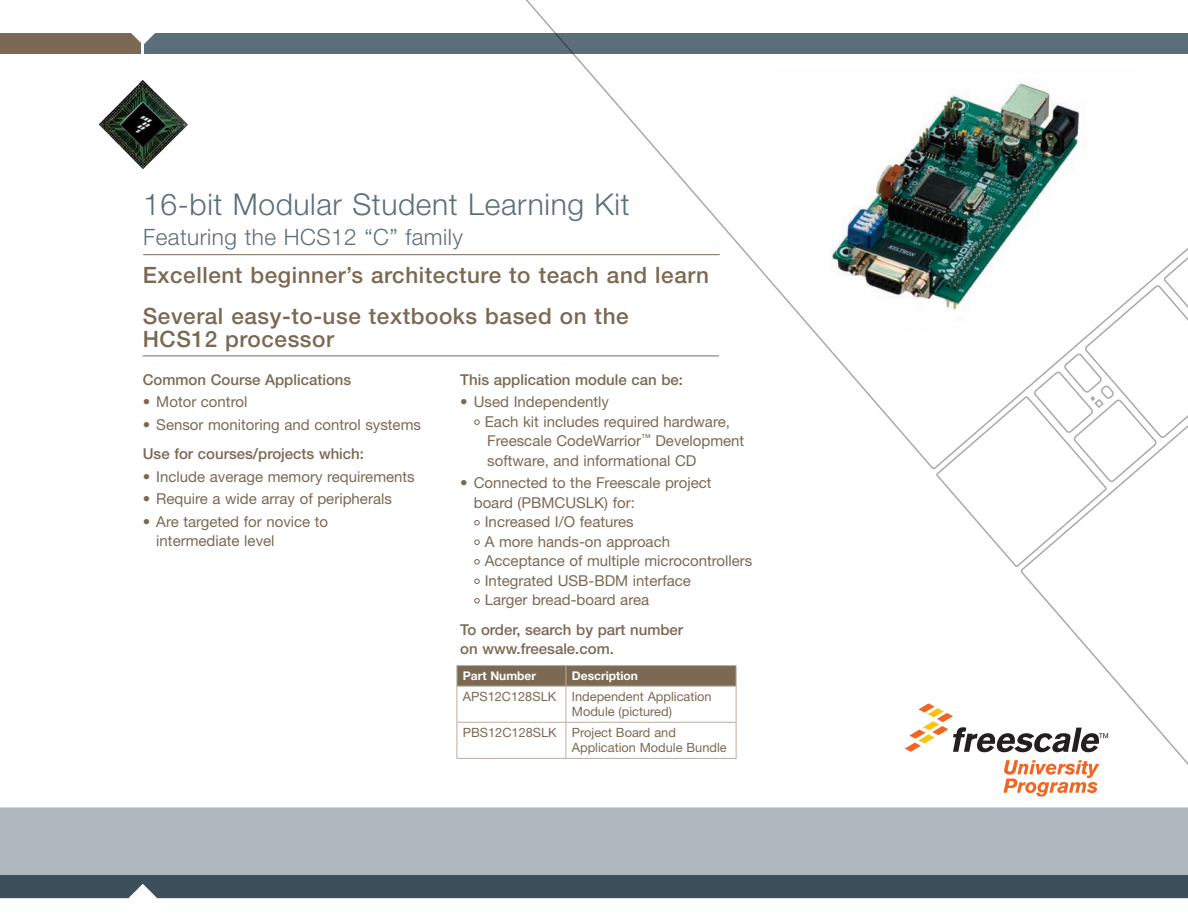
<style>
.page{position:relative;width:1188px;height:918px;background:#fff}
.page>*{position:absolute;margin:0;border:0;box-sizing:border-box;transform-origin:0 0}
._01_FS_Body_Text{font:300 30px "Helvetica Neue LT Pro";letter-spacing:.02em;color:#5b6f7b}
._01_FS_D-Head{font:500 22.5px/22.5px "Helvetica Neue LT Pro";letter-spacing:.025em;color:#7c6954}
._01_FS_Body_Text-2{font:300 22.5px "Helvetica Neue LT Pro";letter-spacing:.02em;color:#5b6f7b}
._02_Body_Bullets{font:15px/19.5px "Helvetica Neue LT Pro";color:#7c6954}
._02_Body_Bullets__su{font:15px/19.5px "Helvetica Neue LT Pro";color:#7c6954}
._02_Body_Bullets-2{font:500 15px "Helvetica Neue LT Pro";color:#7c6954}
._02_Body_Bullets-3{font:12.75px/15px "Helvetica Neue LT Pro";color:#7c6954}
._02_Body_Bullets-4{font:700 12px "Helvetica Neue LT Pro";color:#fff}
</style>
<div class="page">
<svg style="left:421px;top:0;width:513px;height:469px"></svg>
<svg style="left:474px;top:419px;width:5px;height:6px"></svg>
<svg style="left:474px;top:520px;width:5px;height:5px"></svg>
<svg style="left:474px;top:539px;width:5px;height:6px"></svg>
<svg style="left:474px;top:559px;width:5px;height:5px"></svg>
<svg style="left:474px;top:578px;width:5px;height:6px"></svg>
<svg style="left:474px;top:598px;width:5px;height:5px"></svg>
<div style="left:0;top:807px;width:1187px;height:67px;background:#adb7bd"></div>
<hr style="left:143px;top:254px;width:576px;height:1px;background:#7c6954">
<img style="left:99px;top:80px;width:88px;height:88px">
<svg style="left:1020px;top:598px;width:167px;height:167px"></svg>
<div style="left:0;top:33px;width:141px;height:20px;background:#7c6954"></div>
<div style="left:144px;top:33px;width:1043px;height:20px;background:#5b6f7b"></div>
<svg style="left:131px;top:33px;width:24px;height:11px"></svg>
<hr style="left:143px;top:355px;width:575px;height:1px;background:#7c6954">
<svg style="left:1003px;top:760px;width:96px;height:36px"></svg>
<svg style="left:905px;top:703px;width:202px;height:49px"></svg>
<div style="left:456px;top:665px;width:280px;height:20px;background:#7c6954"></div>
<hr style="left:456px;top:685px;width:110px;height:1px;background:#bbad9d">
<hr style="left:456px;top:686px;width:1px;height:35px;background:#bbad9d">
<hr style="left:566px;top:685px;width:170px;height:1px;background:#bbad9d">
<hr style="left:565px;top:686px;width:1px;height:35px;background:#bbad9d">
<hr style="left:735px;top:686px;width:1px;height:35px;background:#bbad9d">
<hr style="left:456px;top:721px;width:110px;height:1px;background:#bbad9d">
<hr style="left:456px;top:722px;width:1px;height:35px;background:#bbad9d">
<hr style="left:566px;top:721px;width:170px;height:1px;background:#bbad9d">
<hr style="left:565px;top:722px;width:1px;height:35px;background:#bbad9d">
<hr style="left:735px;top:722px;width:1px;height:35px;background:#bbad9d">
<hr style="left:456px;top:757px;width:110px;height:1px;background:#bbad9d">
<hr style="left:566px;top:757px;width:170px;height:1px;background:#bbad9d">
<svg style="left:934px;top:33px;width:254px;height:565px"></svg>
<svg style="left:0;top:874px;width:1188px;height:25px"></svg>
<p class="_01_FS_Body_Text" style="left:143px;top:186px;width:488px">16-bit Modular Student Learning Kit</p>
<p class="_01_FS_Body_Text-2" style="left:143px;top:223px;width:321px">Featuring the HCS12 “C” family</p>
<p class="_01_FS_D-Head" style="left:143px;top:264px;width:568px">Excellent beginner’s architecture to teach and learn</p>
<p class="_01_FS_D-Head" style="left:143px;top:304px;width:487px">Several easy-to-use textbooks based on the<br>HCS12 processor</p>
<p class="_02_Body_Bullets-2" style="left:143px;top:370px;width:210px">Common Course Applications</p>
<p class="_02_Body_Bullets" style="left:143px;top:391px;width:106px">• Motor control</p>
<p class="_02_Body_Bullets" style="left:143px;top:414px;width:280px">• Sensor monitoring and control systems</p>
<p class="_02_Body_Bullets-2" style="left:143px;top:444px;width:223px">Use for courses/projects which:</p>
<p class="_02_Body_Bullets" style="left:143px;top:466px;width:273px">• Include average memory requirements</p>
<p class="_02_Body_Bullets" style="left:143px;top:488px;width:250px">• Require a wide array of peripherals</p>
<p class="_02_Body_Bullets" style="left:156px;top:511px;width:173px;text-indent:-14px">• Are targeted for novice to intermediate level</p>
<p class="_02_Body_Bullets-2" style="left:460px;top:370px;width:224px">This application module can be:</p>
<p class="_02_Body_Bullets" style="left:460px;top:391px;width:150px">• Used Independently</p>
<p class="_02_Body_Bullets__su" style="left:484px;top:411px;width:261px">Each kit includes required hardware,<br>Freescale CodeWarrior<sup>™</sup> Development software, and informational CD</p>
<p class="_02_Body_Bullets" style="left:473px;top:472px;width:239px;text-indent:-14px">• Connected to the Freescale project board (PBMCUSLK) for:</p>
<p class="_02_Body_Bullets__su" style="left:484px;top:511px;width:150px">Increased I/O features</p>
<p class="_02_Body_Bullets__su" style="left:484px;top:531px;width:187px">A more hands-on approach</p>
<p class="_02_Body_Bullets__su" style="left:484px;top:550px;width:269px">Acceptance of multiple microcontrollers</p>
<p class="_02_Body_Bullets__su" style="left:484px;top:570px;width:208px">Integrated USB-BDM interface</p>
<p class="_02_Body_Bullets__su" style="left:484px;top:589px;width:166px">Larger bread-board area</p>
<p class="_02_Body_Bullets-2" style="left:460px;top:620px;width:224px">To order, search by part number</p>
<p class="_02_Body_Bullets-2" style="left:460px;top:639px;width:155px">on www.freesale.com.</p>
<p class="_02_Body_Bullets-4" style="left:463px;top:668px;width:75px">Part Number</p>
<p class="_02_Body_Bullets-4" style="left:572px;top:668px;width:67px">Description</p>
<p class="_02_Body_Bullets-3" style="left:463px;top:688px;width:95px">APS12C128SLK</p>
<p class="_02_Body_Bullets-3" style="left:572px;top:688px;width:141px">Independent Application<br>Module (pictured)</p>
<p class="_02_Body_Bullets-3" style="left:463px;top:725px;width:95px">PBS12C128SLK</p>
<p class="_02_Body_Bullets-3" style="left:572px;top:725px;width:156px">Project Board and<br>Application Module Bundle</p>
</div>
